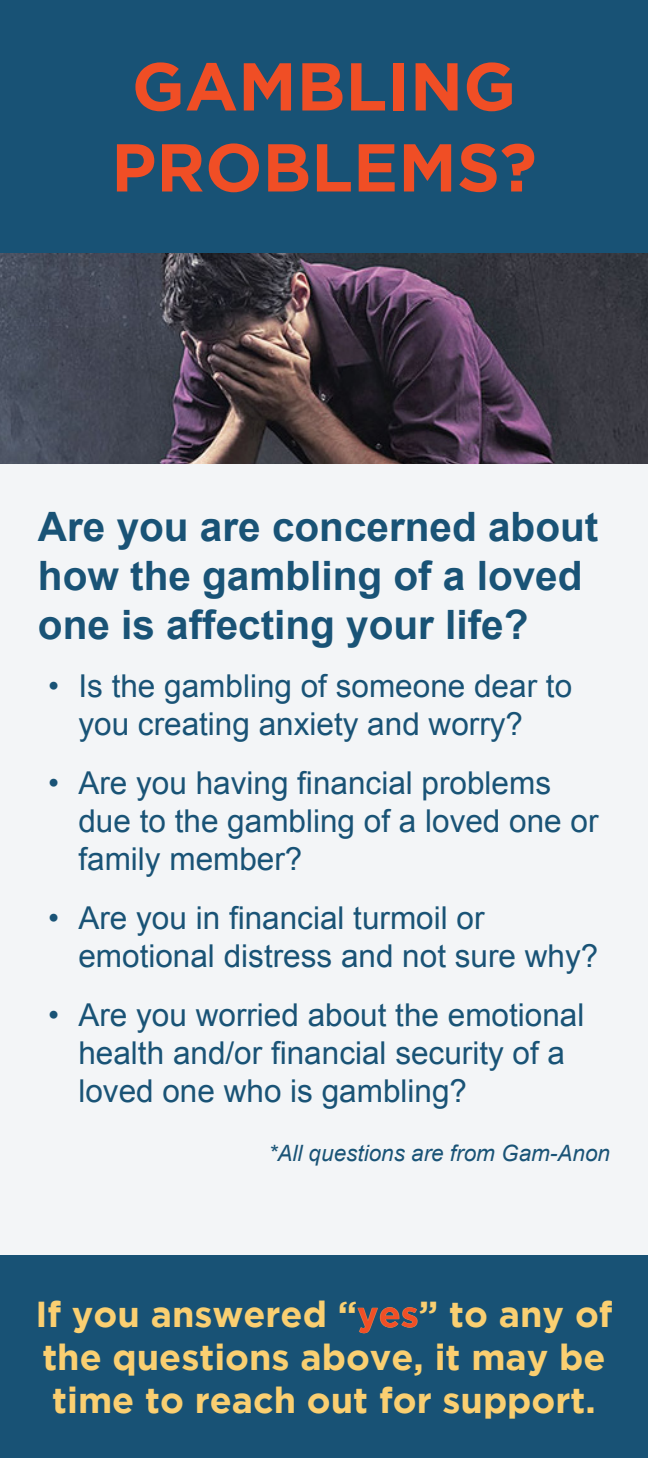
<style>
.page{position:relative;width:648px;height:1458px;background:#fff}
.page>*{position:absolute;margin:0;border:0;box-sizing:border-box;transform-origin:0 0}
.t1{font:700 67.5px "Gotham";color:#f04e25}
.t2{font:700 40.5px/48.6px "Arial";color:#195376}
.t3{font:700 36px/43.2px "Gotham";color:#facf71}
.t4{font:31.5px/38.2px "Arial";color:#195376}
.t5{font:italic 22.5px "Arial";color:#195376}
</style>
<div class="page">
<div style="left:0;top:463px;width:648px;height:793px;background:#f3f5f7"></div>
<img style="left:0;top:253px;width:648px;height:210px">
<div style="left:0;top:0;width:648px;height:253px;background:#185275"></div>
<div style="left:0;top:1256px;width:648px;height:202px;background:#185275"></div>
<p class="t1" style="left:132px;top:48px;width:386px">GAMBLING</p>
<p class="t1" style="left:111px;top:129px;width:427px">PROBLEMS?</p>
<p class="t2" style="left:38px;top:504px;width:562px">Are you are concerned about how the gambling of a loved one is affecting your life?</p>
<p class="t4" style="left:48px;top:667px;width:526px;text-align:center">• Is the gambling of someone dear to you creating anxiety and worry?</p>
<p class="t4" style="left:78px;top:764px;width:522px;text-indent:-30px">• Are you having financial problems due to the gambling of a loved one or family member?</p>
<p class="t4" style="left:78px;top:899px;width:521px;text-indent:-30px">• Are you in financial turmoil or emotional distress and not sure why?</p>
<p class="t4" style="left:78px;top:996px;width:507px;text-indent:-30px">• Are you worried about the emotional health and/or financial security of a loved one who is gambling?</p>
<p class="t5" style="left:269px;top:1138px;width:343px">*All questions are from Gam-Anon</p>
<p class="t3" style="left:35px;top:1291px;width:579px">If you answered “yes” to any of</p>
<p class="t3" style="left:42px;top:1335px;width:565px">the questions above, it may be time to reach out for support.</p>
</div>
